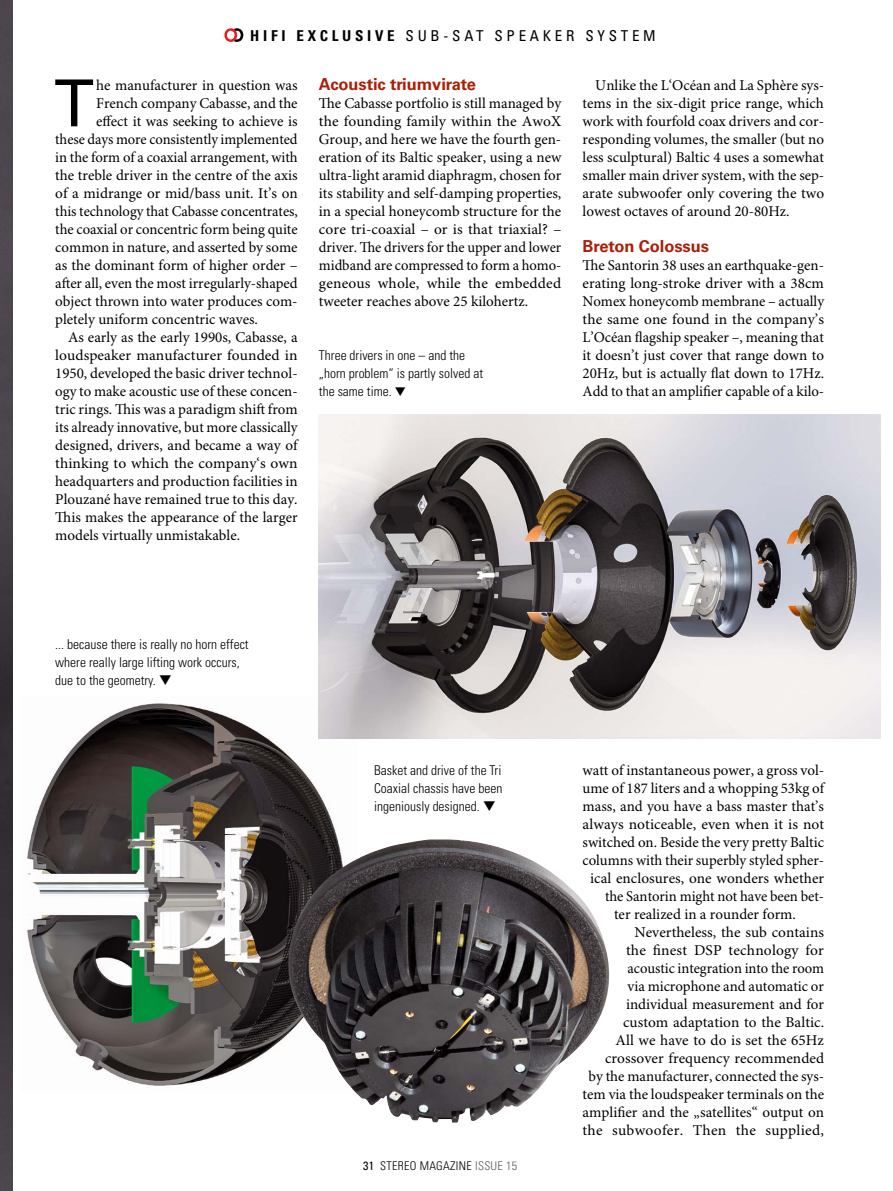
<style>
.page{position:relative;width:893px;height:1191px;background:#fff}
.page>*{position:absolute;margin:0;border:0;box-sizing:border-box;transform-origin:0 0}
.t1{font:64.8px "Univers LT Std";color:#000}
.t2{font:700 16.5px "Univers LT Std";letter-spacing:-.005em;color:#ab1f09}
.t3{font:15px/18px "Minion Pro";color:#000;text-align:justify}
.t4{font:condensed 15px "Univers LT Std";letter-spacing:.25em;color:#000}
.t5{font:15px "Minion Pro";letter-spacing:.02em;color:#000}
.t6{font:300 condensed 13.5px/18px "Univers LT Std";color:#000}
.t7{font:300 condensed 12px "Univers LT Std";letter-spacing:.025em;color:#000}
.s1{font-weight:700}
.s2{font-weight:400}
.s3{color:#5a5a5b}
</style>
<div class="page">
<img style="left:0;top:0;width:13px;height:1191px">
<svg style="left:224px;top:28px;width:19px;height:14px"></svg>
<img style="left:27px;top:697px;width:329px;height:389px">
<img style="left:319px;top:414px;width:561px;height:324px">
<img style="left:275px;top:839px;width:335px;height:283px">
<p class="t4" style="left:250px;top:26px;width:407px"><span class="s1">HIFI EXCLUSIVE</span> SUB-SAT SPEAKER SYSTEM</p>
<h1 class="t1" style="left:54px;top:65px;width:41px">T</h1>
<p class="t3" style="left:96px;top:77px;width:203px">he manufacturer in question was</p>
<p class="t3" style="left:96px;top:95px;width:203px">French company Cabasse, and the</p>
<p class="t3" style="left:96px;top:113px;width:203px">effect it was seeking to achieve is</p>
<p class="t3" style="left:55px;top:131px;width:244px">these days more consistently implemented</p>
<p class="t3" style="left:55px;top:149px;width:244px">in the form of a coaxial arrangement, with</p>
<p class="t3" style="left:55px;top:167px;width:244px">the treble driver in the centre of the axis</p>
<p class="t3" style="left:55px;top:185px;width:244px">of a midrange or mid/bass unit. It’s on</p>
<p class="t3" style="left:55px;top:203px;width:244px">this technology that Cabasse concentrates,</p>
<p class="t3" style="left:55px;top:221px;width:244px">the coaxial or concentric form being quite</p>
<p class="t3" style="left:55px;top:239px;width:244px">common in nature, and asserted by some</p>
<p class="t3" style="left:55px;top:257px;width:244px">as the dominant form of higher order –</p>
<p class="t3" style="left:55px;top:275px;width:244px">after all, even the most irregularly-shaped</p>
<p class="t3" style="left:55px;top:293px;width:244px">object thrown into water produces com-</p>
<p class="t3" style="left:55px;top:311px;width:204px">pletely uniform concentric waves.</p>
<p class="t3" style="left:68px;top:329px;width:231px">As early as the early 1990s, Cabasse, a</p>
<p class="t3" style="left:55px;top:347px;width:244px">loudspeaker manufacturer founded in</p>
<p class="t3" style="left:55px;top:365px;width:244px">1950, developed the basic driver technol-</p>
<p class="t3" style="left:55px;top:383px;width:244px">ogy to make acoustic use of these concen-</p>
<p class="t3" style="left:55px;top:401px;width:244px">tric rings. This was a paradigm shift from</p>
<p class="t3" style="left:55px;top:419px;width:244px">its already innovative, but more classically</p>
<p class="t3" style="left:55px;top:437px;width:244px">designed, drivers, and became a way of</p>
<p class="t3" style="left:55px;top:455px;width:244px">thinking to which the company‘s own</p>
<p class="t3" style="left:55px;top:473px;width:244px">headquarters and production facilities in</p>
<p class="t3" style="left:55px;top:491px;width:244px">Plouzané have remained true to this day.</p>
<p class="t3" style="left:55px;top:509px;width:244px">This makes the appearance of the larger</p>
<p class="t3" style="left:55px;top:527px;width:186px">models virtually unmistakable.</p>
<p class="t2" style="left:319px;top:75px;width:159px">Acoustic triumvirate</p>
<p class="t3" style="left:319px;top:95px;width:244px">The Cabasse portfolio is still managed by the founding family within the AwoX Group, and here we have the fourth gen&shy;eration of its Baltic speaker, using a new ultra-light aramid diaphragm, chosen for its stability and self-damping properties, in a special honeycomb structure for the core tri-coaxial – or is that triaxial? – driver. The drivers for the upper and lower midband are compressed to form a homo&shy;geneous whole, while the embedded tweeter reaches above 25 kilohertz.</p>
<p class="t6" style="left:319px;top:347px;width:166px">Three drivers in one – and the „horn problem“ is partly solved at the same time. ❑</p>
<p class="t3" style="left:583px;top:77px;width:243px;text-indent:13px">Unlike the L‘Océan and La Sphère sys&shy;tems in the six-digit price range, which work with fourfold coax drivers and cor&shy;responding volumes, the smaller (but no less sculptural) Baltic 4 uses a somewhat smaller main driver system, with the sep&shy;arate subwoofer only covering the two lowest octaves of around 20-80Hz.</p>
<p class="t2" style="left:583px;top:237px;width:128px">Breton Colossus</p>
<p class="t3" style="left:583px;top:257px;width:243px">The Santorin 38 uses an earthquake-gen&shy;erating long-stroke driver with a 38cm Nomex honeycomb membrane – actually the same one found in the company’s L’Océan flagship speaker –, meaning that it doesn’t just cover that range down to 20Hz, but is actually flat down to 17Hz.<br>Add to that an amplifier capable of a kilo-</p>
<p class="t6" style="left:55px;top:635px;width:195px">... because there is really no horn effect where really large lifting work occurs, due to the geometry. ❑</p>
<p class="t6" style="left:374px;top:761px;width:130px;text-align:justify">Basket and drive of the Tri Coaxial chassis have been ingeniously designed. ❑</p>
<p class="t7" style="left:363px;top:1158px;width:156px"><span class="s2">31</span> STEREO MAGAZINE <span class="s3">ISSUE 15</span></p>
<p class="t3" style="left:583px;top:761px;width:243px">watt of instantaneous power, a gross vol-</p>
<p class="t3" style="left:583px;top:779px;width:243px">ume of 187 liters and a whopping 53kg of</p>
<p class="t3" style="left:583px;top:797px;width:243px">mass, and you have a bass master that’s</p>
<p class="t3" style="left:583px;top:815px;width:243px">always noticeable, even when it is not</p>
<p class="t3" style="left:583px;top:833px;width:243px">switched on. Beside the very pretty Baltic</p>
<p class="t3" style="left:583px;top:851px;width:243px">columns with their superbly styled spher-</p>
<p class="t3" style="left:590px;top:869px;width:236px">ical enclosures, one wonders whether</p>
<p class="t3" style="left:605px;top:887px;width:221px">the Santorin might not have been bet-</p>
<p class="t3" style="left:614px;top:905px;width:183px">ter realized in a rounder form.</p>
<p class="t3" style="left:634px;top:923px;width:191px">Nevertheless, the sub contains</p>
<p class="t3" style="left:626px;top:941px;width:199px">the finest DSP technology for</p>
<p class="t3" style="left:628px;top:959px;width:198px">acoustic integration into the room</p>
<p class="t3" style="left:628px;top:977px;width:198px">via microphone and automatic or</p>
<p class="t3" style="left:626px;top:995px;width:199px">individual measurement and for</p>
<p class="t3" style="left:623px;top:1013px;width:203px">custom adaptation to the Baltic.</p>
<p class="t3" style="left:616px;top:1031px;width:210px">All we have to do is set the 65Hz</p>
<p class="t3" style="left:605px;top:1049px;width:221px">crossover frequency recommended</p>
<p class="t3" style="left:589px;top:1067px;width:237px">by the manufacturer, connected the sys-</p>
<p class="t3" style="left:583px;top:1085px;width:243px">tem via the loudspeaker terminals on the</p>
<p class="t3" style="left:583px;top:1103px;width:243px">amplifier and the „satellites“ output on</p>
<p class="t5" style="left:583px;top:1121px;width:243px">the subwoofer. Then the supplied,</p>
</div>
